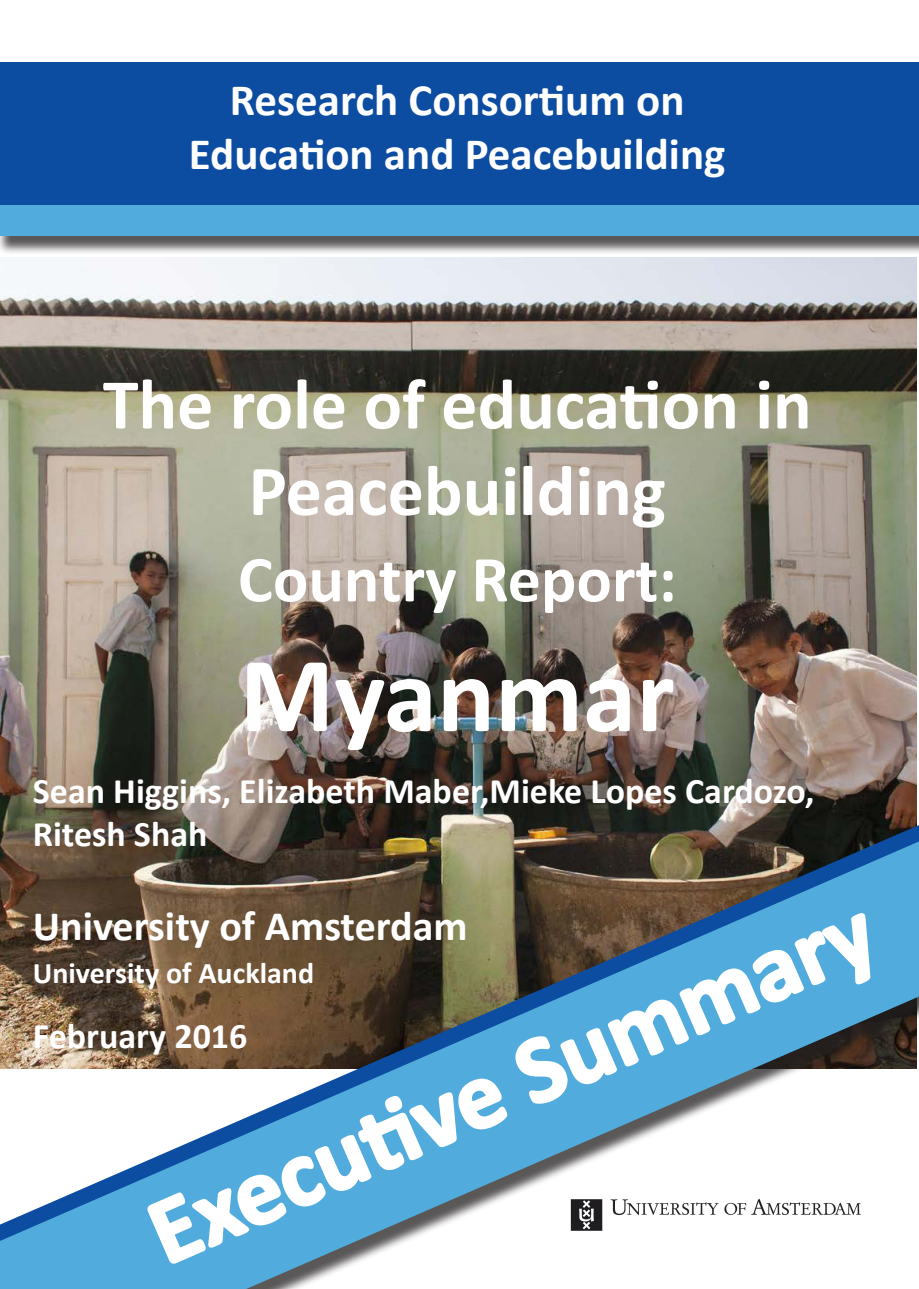
<style>
.page{position:relative;width:919px;height:1289px;background:#fff}
.page>*{position:absolute;margin:0;border:0;box-sizing:border-box;transform-origin:0 0}
.t1{font:700 108px "Calibri";color:#fff}
.t2{font:700 96px "Calibri";color:#fff}
.t3{font:700 72px/86.4px "Calibri";color:#fff;text-align:center}
.t4{font:700 66px "Calibri";color:#fff}
.t5{font:700 45px "Calibri";color:#fff}
.t6{font:700 42px "Calibri";color:#fff}
.t7{font:700 36px/43.2px "Calibri";color:#fff}
.t8{font:700 30px "Calibri";color:#fff}
</style>
<div class="page">
<img style="left:0;top:257px;width:916px;height:568px">
<div style="left:0;top:62px;width:918px;height:143px;background:#0d4da1"></div>
<div style="left:0;top:208px;width:918px;height:47px;background:#231f20;opacity:.75"></div>
<div style="left:0;top:205px;width:918px;height:31px;background:#51acdd"></div>
<img style="left:0;top:825px;width:918px;height:12px">
<img style="left:0;top:841px;width:918px;height:447px">
<svg style="left:145px;top:910px;width:727px;height:355px"></svg>
<p class="t5" style="left:230px;top:68px;width:456px">Research Consortium on</p>
<p class="t5" style="left:189px;top:122px;width:538px">Education and Peacebuilding</p>
<p class="t3" style="left:103px;top:359px;width:710px">The role of education in<br>Peacebuilding</p>
<p class="t4" style="left:238px;top:532px;width:440px">Country Report:</p>
<p class="t1" style="left:240px;top:618px;width:436px">Myanmar</p>
<p class="t7" style="left:33px;top:768px;width:783px">Sean Higgins, Elizabeth Maber,Mieke Lopes Cardozo,<br>Ritesh Shah</p>
<p class="t6" style="left:33px;top:896px;width:436px">University of Amsterdam</p>
<p class="t8" style="left:33px;top:951px;width:283px">University of Auckland</p>
<p class="t7" style="left:33px;top:1012px;width:216px">February 2016</p>
<p class="t2" style="left:126px;top:1171px;width:781px;rotate:-23deg">Executi ve Summary</p>
</div>
